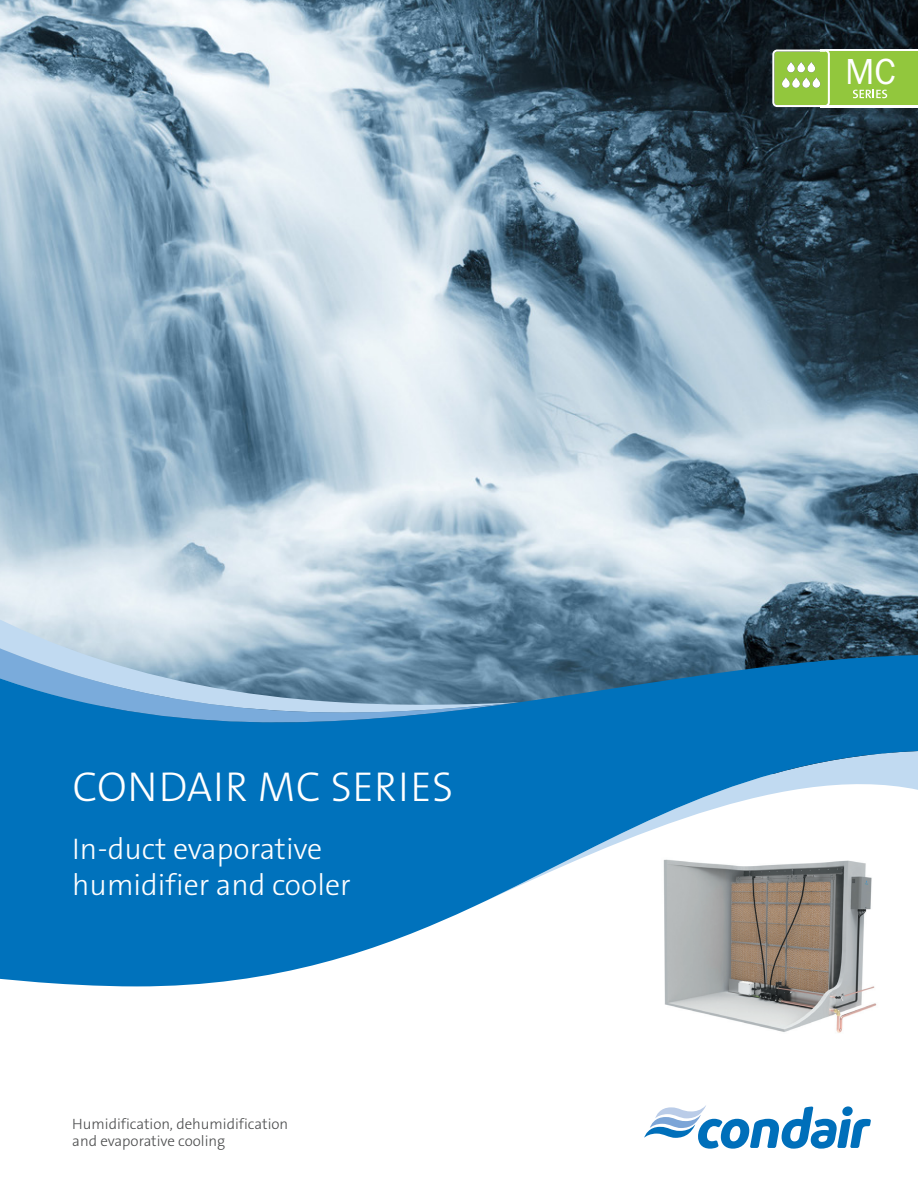
<style>
.page{position:relative;width:918px;height:1188px;background:#fff}
.page>*{position:absolute;margin:0;border:0;box-sizing:border-box;transform-origin:0 0}
._1_MAIN_TITLE{font:300 42px "The Sans B W3";letter-spacing:.015em;color:#fff}
.t1{font:37.5px "Franklin Gothic";color:#fff}
._3_LEAD_TEXT{font:300 30px/36px "The Sans B W3";color:#fff}
.Table_Text{font:300 15px/17px "The Sans B W3";color:#4b4c4d}
</style>
<div class="page">
<img style="left:0;top:0;width:918px;height:655px">
<svg style="left:0;top:607px;width:520px;height:48px;background:#acc3d3"></svg>
<svg style="left:0;top:638px;width:517px;height:17px;background:#98b4c8"></svg>
<svg style="left:0;top:655px;width:918px;height:331px;fill:#0072bc"></svg>
<img style="left:643px;top:842px;width:244px;height:191px">
<svg style="left:644px;top:1105px;width:227px;height:44px"></svg>
<hr style="left:820px;top:50px;width:98px;height:2px;background:#fff">
<hr style="left:820px;top:105px;width:98px;height:2px;background:#fff">
<div style="left:825px;top:52px;width:93px;height:53px;background:#92c73d"></div>
<svg style="left:853px;top:90px;width:34px;height:8px"></svg>
<svg style="left:772px;top:50px;width:58px;height:57px;background:#9fcc5a"></svg>
<svg style="left:787px;top:62px;width:8px;height:10px"></svg>
<svg style="left:797px;top:62px;width:8px;height:10px"></svg>
<svg style="left:807px;top:62px;width:8px;height:10px"></svg>
<svg style="left:792px;top:77px;width:8px;height:11px"></svg>
<svg style="left:782px;top:77px;width:8px;height:11px"></svg>
<svg style="left:802px;top:77px;width:8px;height:11px"></svg>
<svg style="left:812px;top:77px;width:8px;height:11px"></svg>
<p class="_1_MAIN_TITLE" style="left:73px;top:760px;width:382px">CONDAIR MC SERIES</p>
<p class="_3_LEAD_TEXT" style="left:72px;top:831px;width:280px">In-duct evaporative humidifier and cooler</p>
<p class="Table_Text" style="left:72px;top:1115px;width:218px">Humidification, dehumidification and evaporative cooling</p>
<p class="t1" style="left:845px;top:49px;width:52px">MC</p>
</div>
